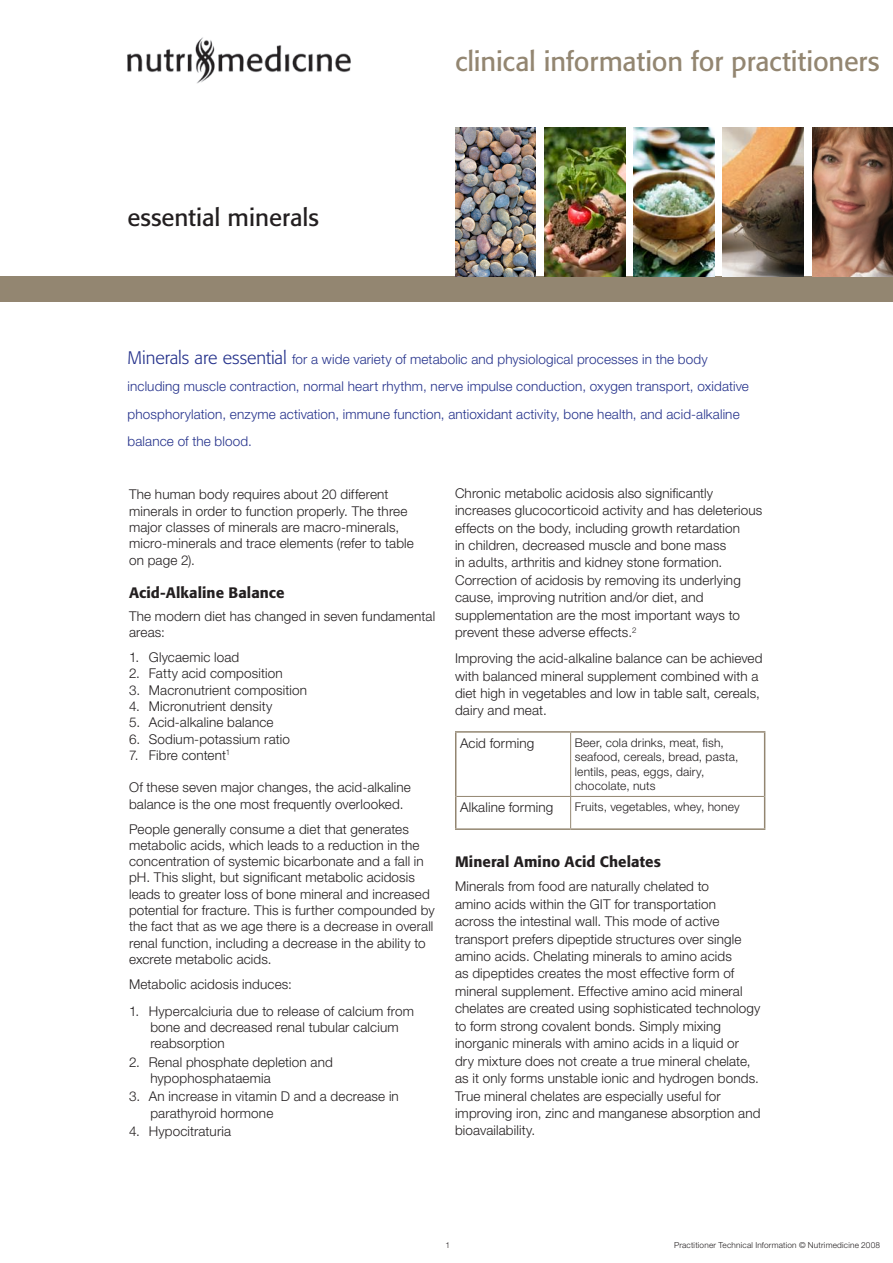
<style>
.page{position:relative;width:893px;height:1263px;background:#fff}
.page>*{position:absolute;margin:0;border:0;box-sizing:border-box;transform-origin:0 0}
.t1{font:27px "Formata";letter-spacing:-.005em;color:#938671}
.t2{font:24px "Formata";color:#231f20}
.heading_1{font:500 15px "Formata";letter-spacing:.005em;color:#231f20}
.Body_Text{font:300 13.5px/17.4px "Helvetica Neue LT Std";letter-spacing:.01em;color:#231f20}
.Bullets_Num{font:300 13.5px/16.4px "Helvetica Neue LT Std";letter-spacing:.01em;color:#231f20}
.Introduction_Body{font:300 13.5px/27.2px "Helvetica Neue LT Std";letter-spacing:.01em;color:#24318b}
.t3{font:300 12px/14.4px "Helvetica Neue LT Std";letter-spacing:.015em;color:#231f20}
.t4{font:300 8.25px "Helvetica Neue LT Std";letter-spacing:.025em;color:#231f20}
.s1{font-family:"Formata";font-size:18px}
</style>
<div class="page">
<div style="left:0;top:276px;width:893px;height:26px;background:#938671"></div>
<img style="left:127px;top:37px;width:224px;height:47px">
<img style="left:812px;top:128px;width:81px;height:148px">
<img style="left:723px;top:128px;width:81px;height:148px">
<img style="left:634px;top:128px;width:80px;height:148px">
<img style="left:544px;top:128px;width:81px;height:148px">
<hr style="left:455px;top:731px;width:116px;height:2px;background:#938671">
<hr style="left:455px;top:733px;width:1px;height:63px;background:#938671">
<hr style="left:571px;top:731px;width:194px;height:2px;background:#938671">
<hr style="left:764px;top:733px;width:1px;height:63px;background:#938671">
<hr style="left:455px;top:796px;width:1px;height:32px;background:#938671">
<hr style="left:764px;top:796px;width:1px;height:32px;background:#938671">
<hr style="left:455px;top:828px;width:116px;height:2px;background:#938671">
<hr style="left:571px;top:828px;width:194px;height:2px;background:#938671">
<hr style="left:570px;top:733px;width:1px;height:63px;background:#938671">
<hr style="left:456px;top:796px;width:115px;height:1px;background:#938671">
<hr style="left:571px;top:796px;width:193px;height:1px;background:#938671">
<hr style="left:570px;top:797px;width:1px;height:31px;background:#938671">
<img style="left:455px;top:128px;width:81px;height:148px">
<p class="t2" style="left:128px;top:203px;width:193px">essential minerals</p>
<p class="t1" style="left:455px;top:45px;width:426px">clinical information for practitioners</p>
<p class="Introduction_Body" style="left:128px;top:346px;width:623px"><span class="s1">Minerals are essential</span> for a wide variety of metabolic and physiological processes in the body including muscle contraction, normal heart rhythm, nerve impulse conduction, oxygen transport, oxidative phosphorylation, enzyme activation, immune function, antioxidant activity, bone health, and acid-alkaline balance of the blood.</p>
<p class="Body_Text" style="left:129px;top:486px;width:286px;line-height:16.4px">The human body requires about 20 different minerals in order to function properly. The three major classes of minerals are macro-minerals, micro-minerals and trace elements (refer to table on page 2).</p>
<p class="heading_1" style="left:129px;top:583px;width:157px">Acid-Alkaline Balance</p>
<p class="Body_Text" style="left:129px;top:608px;width:308px;line-height:16.4px">The modern diet has changed in seven fundamental areas:</p>
<p class="Bullets_Num" style="left:129px;top:649px;width:112px">1. Glycaemic load</p>
<p class="Bullets_Num" style="left:129px;top:665px;width:155px">2. Fatty acid composition</p>
<p class="Bullets_Num" style="left:129px;top:681px;width:180px">3. Macronutrient composition</p>
<p class="Bullets_Num" style="left:129px;top:698px;width:145px">4. Micronutrient density</p>
<p class="Bullets_Num" style="left:129px;top:714px;width:146px">5. Acid-alkaline balance</p>
<p class="Bullets_Num" style="left:129px;top:730px;width:162px">6. Sodium-potassium ratio</p>
<p class="Bullets_Num" style="left:129px;top:747px;width:103px">7. Fibre content<sup>1</sup></p>
<p class="Body_Text" style="left:129px;top:779px;width:283px;line-height:16.4px">Of these seven major changes, the acid-alkaline balance is the one most frequently overlooked.</p>
<p class="Body_Text" style="left:129px;top:820px;width:307px;line-height:16.4px">People generally consume a diet that generates metabolic acids, which leads to a reduction in the concentration of systemic bicarbonate and a fall in pH. This slight, but significant metabolic acidosis leads to greater loss of bone mineral and increased potential for fracture. This is further compounded by the fact that as we age there is a decrease in overall renal function, including a decrease in the ability to excrete metabolic acids.</p>
<p class="Body_Text" style="left:129px;top:975px;width:164px">Metabolic acidosis induces:</p>
<p class="Bullets_Num" style="left:150px;top:1002px;width:265px;text-indent:-21px">1. Hypercalciuria due to release of calcium from bone and decreased renal tubular calcium reabsorption</p>
<p class="Bullets_Num" style="left:150px;top:1053px;width:184px;text-indent:-21px">2. Renal phosphate depletion and hypophosphataemia</p>
<p class="Bullets_Num" style="left:150px;top:1088px;width:250px;text-indent:-21px">3. An increase in vitamin D and a decrease in parathyroid hormone</p>
<p class="Bullets_Num" style="left:129px;top:1123px;width:104px">4. Hypocitraturia</p>
<p class="Body_Text" style="left:455px;top:484px;width:309px">Chronic metabolic acidosis also significantly increases glucocorticoid activity and has deleterious effects on the body, including growth retardation<br>in children, decreased muscle and bone mass<br>in adults, arthritis and kidney stone formation.<br>Correction of acidosis by removing its underlying cause, improving nutrition and/or diet, and supplementation are the most important ways to prevent these adverse effects.<sup>2</sup></p>
<p class="Body_Text" style="left:455px;top:649px;width:309px">Improving the acid-alkaline balance can be achieved with balanced mineral supplement combined with a diet high in vegetables and low in table salt, cereals, dairy and meat.</p>
<p class="Body_Text" style="left:460px;top:734px;width:76px">Acid forming</p>
<p class="t3" style="left:575px;top:735px;width:165px">Beer, cola drinks, meat, fish, seafood, cereals, bread, pasta, lentils, peas, eggs, dairy, chocolate, nuts</p>
<p class="Body_Text" style="left:460px;top:799px;width:95px">Alkaline forming</p>
<p class="t3" style="left:575px;top:800px;width:166px">Fruits, vegetables, whey, honey</p>
<p class="heading_1" style="left:455px;top:852px;width:207px">Mineral Amino Acid Chelates</p>
<p class="Body_Text" style="left:455px;top:877px;width:307px">Minerals from food are naturally chelated to<br>amino acids within the GIT for transportation<br>across the intestinal wall. This mode of active transport prefers dipeptide structures over single amino acids. Chelating minerals to amino acids<br>as dipeptides creates the most effective form of mineral supplement. Effective amino acid mineral chelates are created using sophisticated technology to form strong covalent bonds. Simply mixing inorganic minerals with amino acids in a liquid or dry mixture does not create a true mineral chelate, as it only forms unstable ionic and hydrogen bonds.<br>True mineral chelates are especially useful for improving iron, zinc and manganese absorption and bioavailability.</p>
<p class="t4" style="left:445px;top:1239px;width:6px">1</p>
<p class="t4" style="left:674px;top:1239px;width:208px">Practitioner Technical Information © Nutrimedicine 2008</p>
</div>
